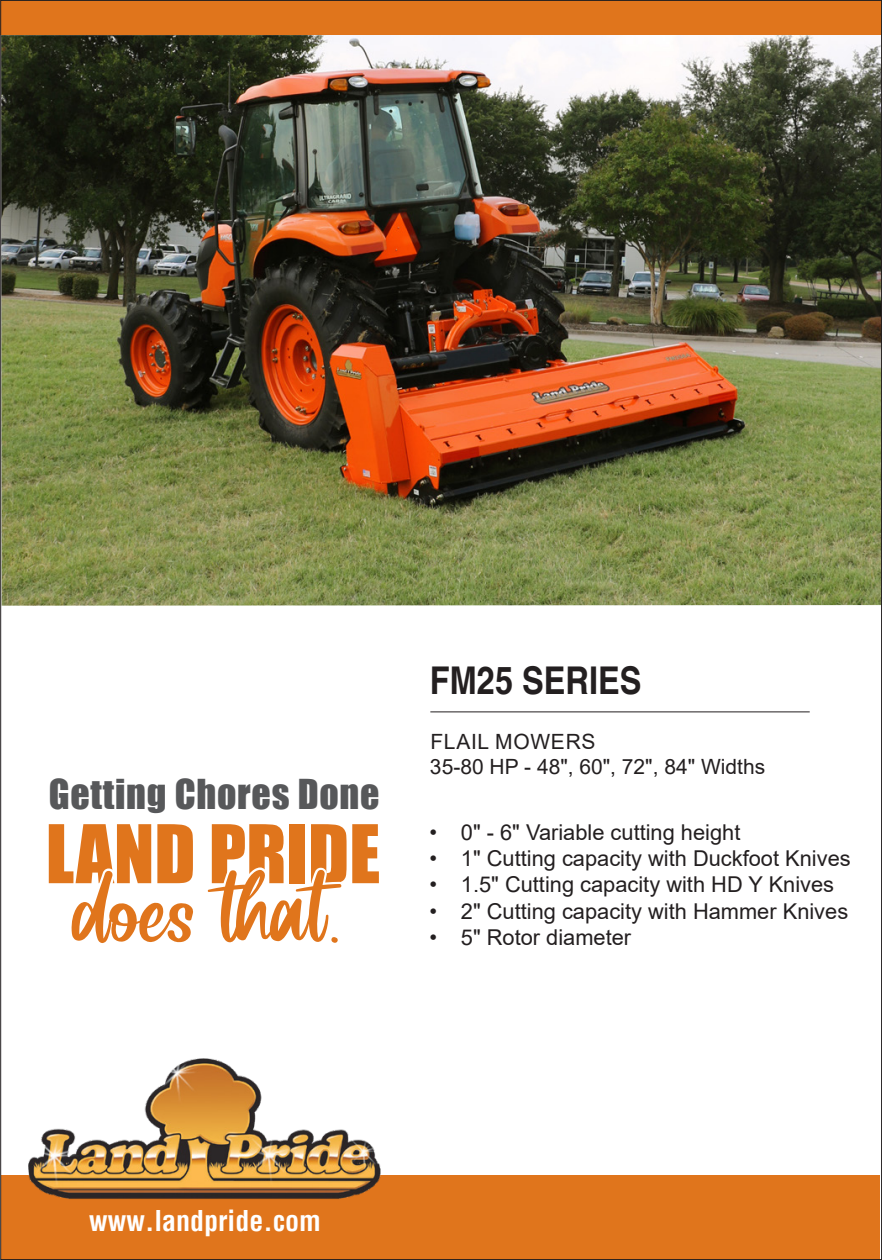
<style>
.page{position:relative;width:882px;height:1260px;background:#fff}
.page>*{position:absolute;margin:0;border:0;box-sizing:border-box;transform-origin:0 0}
.t1{font:700 38.15px "Helvetica";color:#231f20;scale:.85 1}
.t2{font:37.8px "Impact";letter-spacing:.02em;color:#57585a}
.t3{font:700 condensed 28px "Helvetica";color:#fff}
.Copy_Points{font:21.7px "Arial";color:#231f20}
.t4{font:21px "Arial";color:#231f20}
.t5{font:21px "Arial";letter-spacing:.035em;color:#231f20}
</style>
<div class="page">
<img style="left:2px;top:35px;width:878px;height:571px">
<div style="left:1px;top:1175px;width:878px;height:85px;background:#e0751c"></div>
<img style="left:28px;top:1058px;width:353px;height:141px">
<div style="left:0;top:0;width:882px;height:35px;background:#e0751c"></div>
<svg style="left:49px;top:824px;width:144px;height:119px"></svg>
<svg style="left:207px;top:824px;width:172px;height:119px"></svg>
<hr style="left:430px;top:711px;width:380px;height:1px;background:#231f20">
<h2 class="t2" style="left:49px;top:765px;width:332px">Getting Chores Done</h2>
<p class="t1" style="left:430px;top:657px;width:250px">FM25 SERIES</p>
<p class="t5" style="left:430px;top:727px;width:167px">FLAIL MOWERS</p>
<p class="t4" style="left:430px;top:753px;width:337px">35-80 HP - 48", 60", 72", 84" Widths</p>
<p class="Copy_Points" style="left:429px;top:818px;width:313px">• 0" - 6" Variable cutting height</p>
<p class="Copy_Points" style="left:429px;top:844px;width:423px">• 1" Cutting capacity with Duckfoot Knives</p>
<p class="Copy_Points" style="left:429px;top:870px;width:406px">• 1.5" Cutting capacity with HD Y Knives</p>
<p class="Copy_Points" style="left:429px;top:896px;width:420px">• 2" Cutting capacity with Hammer Knives</p>
<p class="Copy_Points" style="left:429px;top:922px;width:203px">• 5" Rotor diameter</p>
<p class="t3" style="left:89px;top:1202px;width:233px">www.landpride.com</p>
</div>
